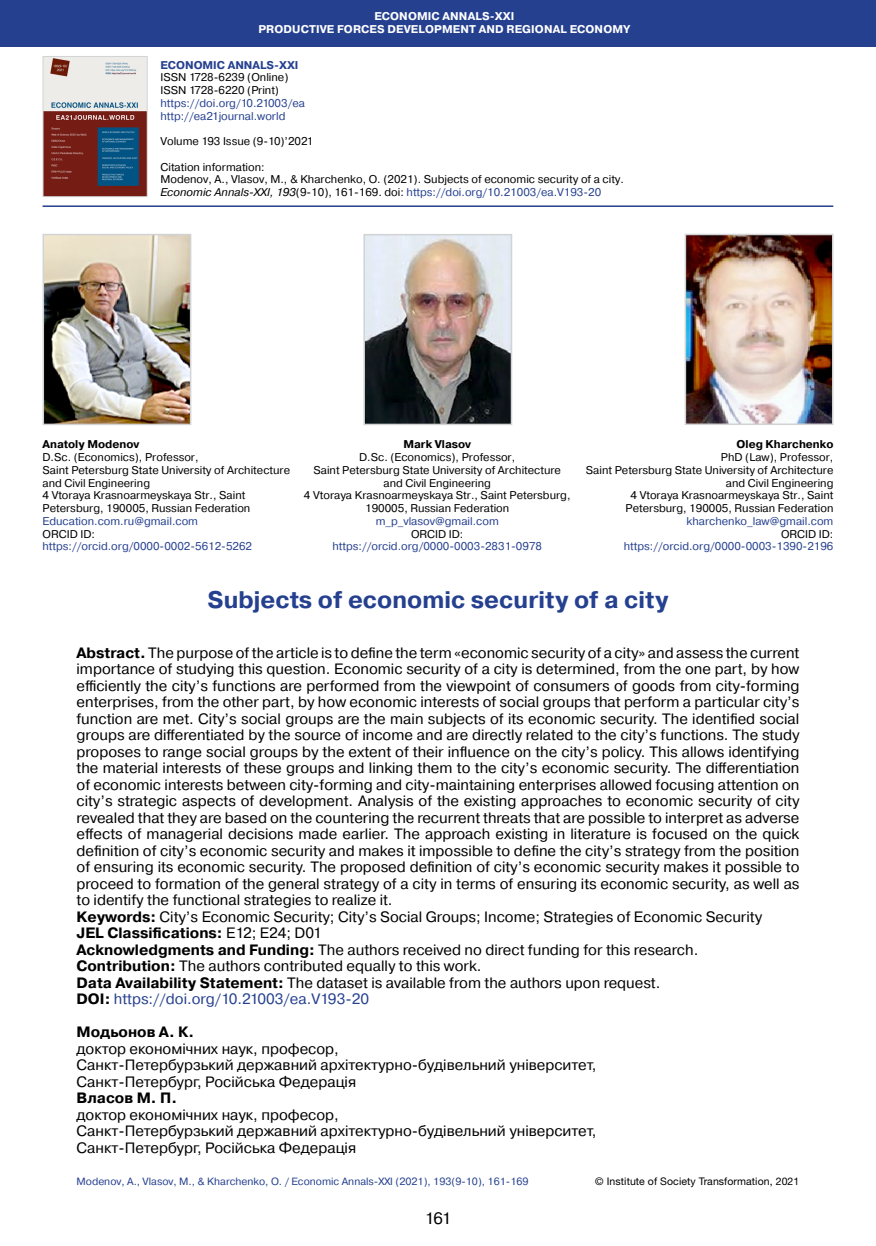
<style>
.page{position:relative;width:876px;height:1246px;background:#fff}
.page>*{position:absolute;margin:0;border:0;box-sizing:border-box;transform-origin:0 0}
.Заголовок_2019_2{font:700 24px "Pragmatica";color:#25408f}
.t1{font:16.5px "Pragmatica";color:#000}
.Анотация_2019{font:15px/16.5px "Pragmatica";color:#000;text-align:justify}
.Анотация_2019-2{font:700 15px "Pragmatica";color:#000}
.Анотация_2019-3{font:15px "Pragmatica";color:#25408f}
.Посада_2016{font:11.25px/12.8px "Pragmatica";color:#000;text-align:center}
.Посада_2016-2{font:11.25px "Pragmatica";color:#25408f}
.Посада_2016-3{font:700 11.25px "Pragmatica";letter-spacing:.01em;color:#fff}
.Посада_2016-4{font:700 11.25px "Pragmatica";color:#000}
.Посада_2016-5{font:700 11.25px "Pragmatica";color:#25408f}
.Нижний_колонтитул_20{font:10.5px "Pragmatica";color:#25408f}
.t2{font:10.5px "Helvetica Neue LTW1 G";letter-spacing:.01em;color:#000}
.s1{font-style:italic;color:#000}
.s2{color:#000}
.s3{font-weight:700}
.s4{font-weight:400}
.s5{font-weight:700;color:#000}
</style>
<div class="page">
<div style="left:0;top:0;width:876px;height:47px;background:#25408f"></div>
<img style="left:45px;top:58px;width:101px;height:137px">
<div style="left:43px;top:56px;width:105px;height:141px;border:1px solid #d1d3d4"></div>
<hr style="left:43px;top:205px;width:790px;height:2px;background:#25408f">
<img style="left:688px;top:237px;width:142px;height:185px">
<div style="left:685px;top:234px;width:148px;height:191px;border:2px solid #d1d3d4"></div>
<img style="left:366px;top:237px;width:143px;height:185px">
<div style="left:363px;top:234px;width:149px;height:191px;border:2px solid #d1d3d4"></div>
<img style="left:46px;top:237px;width:142px;height:185px">
<div style="left:43px;top:234px;width:148px;height:191px;border:2px solid #d1d3d4"></div>
<p class="Посада_2016-3" style="left:374px;top:9px;width:142px">ECONOMIC ANNALS-XXI</p>
<p class="Посада_2016-3" style="left:258px;top:22px;width:374px">PRODUCTIVE FORCES DEVELOPMENT AND REGIONAL ECONOMY</p>
<p class="Посада_2016-5" style="left:160px;top:57px;width:140px">ECONOMIC ANNALS-XXI</p>
<p class="Посада_2016" style="left:160px;top:71px;width:130px">ISSN 1728-6239 (Online)</p>
<p class="Посада_2016" style="left:160px;top:84px;width:120px">ISSN 1728-6220 (Print)</p>
<p class="Посада_2016-2" style="left:160px;top:96px;width:146px">https://doi.org/10.21003/ea</p>
<p class="Посада_2016-2" style="left:160px;top:109px;width:126px">http://ea21journal.world</p>
<p class="Посада_2016" style="left:160px;top:135px;width:155px">Volume 193 Issue (9-10)’2021</p>
<p class="Посада_2016" style="left:160px;top:161px;width:106px">Citation information:</p>
<p class="Посада_2016" style="left:160px;top:173px;width:465px">Modenov, A., Vlasov, M., &amp; Kharchenko, O. (2021). Subjects of economic security of a city.</p>
<p class="Посада_2016-2" style="left:160px;top:185px;width:442px"><span class="s1">Economic Annals-XXI, 193</span><span class="s2">(9-10), 161-169. doi:</span> https://doi.org/10.21003/ea.V193-20</p>
<p class="Посада_2016-4" style="left:43px;top:437px;width:98px">Anatoly Modenov</p>
<p class="Посада_2016" style="left:43px;top:451px;width:158px">D.Sc. (Economics), Professor,</p>
<p class="Посада_2016" style="left:43px;top:464px;width:249px;text-align:left">Saint Petersburg State University of Architecture and Civil Engineering</p>
<p class="Посада_2016" style="left:43px;top:489px;width:209px;text-align:left">4 Vtoraya Krasnoarmeyskaya Str., Saint<br>Petersburg, 190005, Russian Federation</p>
<p class="Посада_2016-2" style="left:43px;top:514px;width:157px">Education.com.ru@gmail.com</p>
<p class="Посада_2016" style="left:43px;top:528px;width:54px">ORCID ID:</p>
<p class="Посада_2016-2" style="left:43px;top:539px;width:211px">https://orcid.org/0000-0002-5612-5262</p>
<p class="Посада_2016-4" style="left:403px;top:437px;width:69px">Mark Vlasov</p>
<p class="Посада_2016" style="left:359px;top:451px;width:158px">D.Sc. (Economics), Professor,</p>
<p class="Посада_2016" style="left:313px;top:464px;width:249px">Saint Petersburg State University of Architecture and Civil Engineering</p>
<p class="Посада_2016" style="left:304px;top:489px;width:268px">4 Vtoraya Krasnoarmeyskaya Str., Saint Petersburg,<br>190005, Russian Federation</p>
<p class="Посада_2016-2" style="left:376px;top:514px;width:125px">m_p_vlasov@gmail.com</p>
<p class="Посада_2016" style="left:411px;top:528px;width:54px">ORCID ID:</p>
<p class="Посада_2016-2" style="left:332px;top:539px;width:211px">https://orcid.org/0000-0003-2831-0978</p>
<p class="Посада_2016-4" style="left:737px;top:437px;width:98px">Oleg Kharchenko</p>
<p class="Посада_2016" style="left:721px;top:451px;width:114px">PhD (Law), Professor,</p>
<p class="Посада_2016" style="left:586px;top:464px;width:249px;text-align:right">Saint Petersburg State University of Architecture and Civil Engineering</p>
<p class="Посада_2016" style="left:626px;top:489px;width:209px">4 Vtoraya Krasnoarmeyskaya Str., Saint<br>Petersburg, 190005, Russian Federation</p>
<p class="Посада_2016-2" style="left:687px;top:514px;width:148px">kharchenko_law@gmail.com</p>
<p class="Посада_2016" style="left:781px;top:528px;width:54px">ORCID ID:</p>
<p class="Посада_2016-2" style="left:624px;top:539px;width:211px">https://orcid.org/0000-0003-1390-2196</p>
<p class="Заголовок_2019_2" style="left:208px;top:584px;width:462px">Subjects of economic security of a city</p>
<p class="Анотация_2019" style="left:77px;top:644px;width:724px"><span class="s3">Abstract.</span> The purpose of the article is to define the term «economic security of a city» and assess the current importance of studying this question. Economic security of a city is determined, from the one part, by how efficiently the city’s functions are performed from the viewpoint of consumers of goods from city-forming enterprises, from the other part, by how economic interests of social groups that perform a particular city’s function are met. City’s social groups are the main subjects of its economic security. The identified social groups are differentiated by the source of income and are directly related to the city’s functions. The study proposes to range social groups by the extent of their influence on the city’s policy. This allows identifying the material interests of these groups and linking them to the city’s economic security. The differentiation of economic interests between city-forming and city-maintaining enterprises allowed focusing attention on city’s strategic aspects of development. Analysis of the existing approaches to economic security of city revealed that they are based on the countering the recurrent threats that are possible to interpret as adverse effects of managerial decisions made earlier. The approach existing in literature is focused on the quick definition of city’s economic security and makes it impossible to define the city’s strategy from the position of ensuring its economic security. The proposed definition of city’s economic security makes it possible to proceed to formation of the general strategy of a city in terms of ensuring its economic security, as well as to identify the functional strategies to realize it.</p>
<p class="Анотация_2019" style="left:77px;top:908px;width:687px"><span class="s3">Keywords:</span> City’s Economic Security; City’s Social Groups; Income; Strategies of Economic Security</p>
<p class="Анотация_2019-2" style="left:77px;top:923px;width:247px">JEL Classifications: <span class="s4">E12; E24; D01</span></p>
<p class="Анотация_2019" style="left:77px;top:941px;width:623px"><span class="s3">Acknowledgments and Funding:</span> The authors received no direct funding for this research.</p>
<p class="Анотация_2019" style="left:77px;top:958px;width:407px"><span class="s3">Contribution:</span> The authors contributed equally to this work.</p>
<p class="Анотация_2019" style="left:77px;top:974px;width:585px"><span class="s3">Data Availability Statement:</span> The dataset is available from the authors upon request.</p>
<p class="Анотация_2019-3" style="left:77px;top:990px;width:294px"><span class="s5">DOI:</span> https://doi.org/10.21003/ea.V193-20</p>
<p class="Анотация_2019-2" style="left:77px;top:1022px;width:119px">Модьонов А. К.</p>
<p class="Анотация_2019" style="left:77px;top:1040px;width:264px">доктор економічних наук, професор,</p>
<p class="Анотация_2019" style="left:77px;top:1057px;width:521px">Санкт-Петербурзький державний архітектурно-будівельний університет,</p>
<p class="Анотация_2019" style="left:77px;top:1073px;width:281px">Санкт-Петербург, Російська Федерація</p>
<p class="Анотация_2019-2" style="left:77px;top:1088px;width:102px">Власов М. П.</p>
<p class="Анотация_2019" style="left:77px;top:1106px;width:264px">доктор економічних наук, професор,</p>
<p class="Анотация_2019" style="left:77px;top:1123px;width:521px">Санкт-Петербурзький державний архітектурно-будівельний університет,</p>
<p class="Анотация_2019" style="left:77px;top:1139px;width:281px">Санкт-Петербург, Російська Федерація</p>
<p class="Нижний_колонтитул_20" style="left:77px;top:1174px;width:454px">Modenov, A., Vlasov, M., &amp; Kharchenko, O. / Economic Annals-XXI (2021), 193(9-10), 161-169</p>
<p class="t1" style="left:425px;top:1208px;width:28px">161</p>
<p class="t2" style="left:595px;top:1174px;width:206px">© Institute of Society Transformation, 2021</p>
</div>
